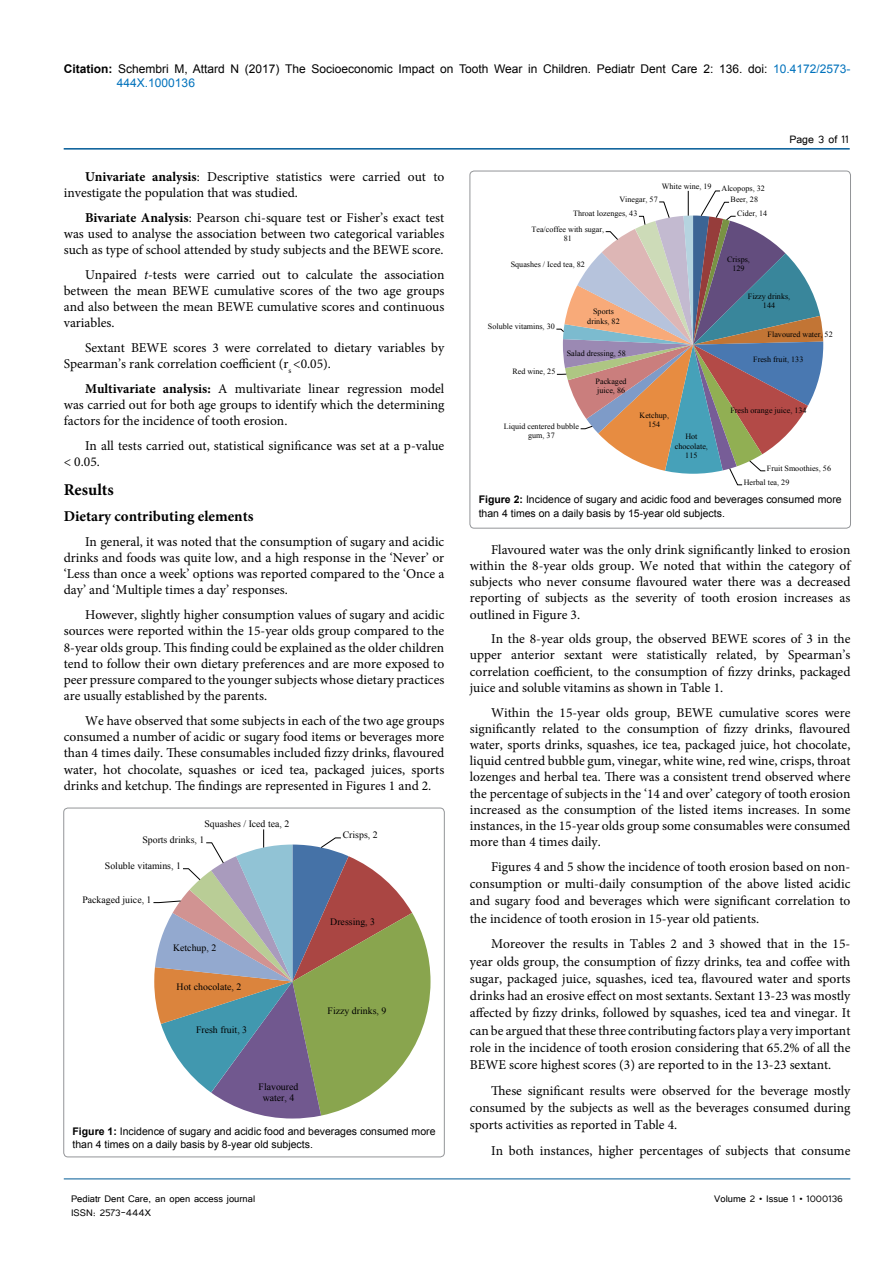
<style>
.page{position:relative;width:893px;height:1263px;background:#fff}
.page>*{position:absolute;margin:0;border:0;box-sizing:border-box;transform-origin:0 0}
.t1{font:700 16.5px "Minion Pro";color:#000}
.t2{font:700 15px "Minion Pro";color:#000}
.t3{font:13.5px/16.2px "Minion Pro";color:#000;text-align:justify}
.t4{font:13.5px "Tunga";color:#000}
.t5{font:12px/14.4px "Arial";color:#000}
.t6{font:12px "Tunga";color:#000}
.t7{font:10.5px/13.5px "Arial";color:#000}
.t8{font:9.75px/11.2px "Times New Roman";color:#000;text-align:center}
.t9{font:7.95px/9.3px "Times New Roman";color:#000;text-align:center}
.s1{font-weight:700}
.s2{color:#0072bc}
.s3{font-style:italic}
</style>
<div class="page">
<hr style="left:64px;top:148px;width:786px;height:2px;background:#005a96">
<hr style="left:64px;top:1179px;width:786px;height:1px;background:#005a96">
<div style="left:64px;top:808px;width:380px;height:349px;border:1px solid #939598;border-radius:4px"></div>
<svg style="left:153px;top:829px;width:277px;height:289px"></svg>
<div style="left:470px;top:171px;width:380px;height:357px;border:1px solid #939598;border-radius:4px"></div>
<svg style="left:766px;top:237px;width:57px;height:215px"></svg>
<svg style="left:556px;top:190px;width:210px;height:295px"></svg>
<p class="t5" style="left:117px;top:61px;width:735px;text-indent:-53px"><span class="s1">Citation:</span> Schembri M, Attard N (2017) The Socioeconomic Impact on Tooth Wear in Children. Pediatr Dent Care 2: 136. doi: <span class="s2">10.4172/2573-<br>444X.1000136</span></p>
<p class="t3" style="left:64px;top:168px;width:382px;text-indent:21px"><span class="s1">Univariate analysis</span>: Descriptive statistics were carried out to investigate the population that was studied.</p>
<p class="t3" style="left:64px;top:209px;width:382px;text-indent:21px"><span class="s1">Bivariate Analysis</span>: Pearson chi-square test or Fisher’s exact test was used to analyse the association between two categorical variables such as type of school attended by study subjects and the BEWE score.</p>
<p class="t3" style="left:64px;top:266px;width:382px;text-indent:21px">Unpaired <span class="s3">t</span>-tests were carried out to calculate the association between the mean BEWE cumulative scores of the two age groups and also between the mean BEWE cumulative scores and continuous variables.</p>
<p class="t3" style="left:64px;top:340px;width:382px;text-indent:21px">Sextant BEWE scores 3 were correlated to dietary variables by<br>Spearman’s rank correlation coefficient (r<sub>s</sub> &lt;0.05).</p>
<p class="t3" style="left:64px;top:381px;width:382px;text-indent:21px"><span class="s1">Multivariate analysis:</span> A multivariate linear regression model was carried out for both age groups to identify which the determining factors for the incidence of tooth erosion.</p>
<p class="t3" style="left:64px;top:438px;width:382px;text-indent:21px">In all tests carried out, statistical significance was set at a p-value &lt; 0.05.</p>
<p class="t1" style="left:64px;top:478px;width:52px">Results</p>
<p class="t2" style="left:64px;top:506px;width:191px">Dietary contributing elements</p>
<p class="t3" style="left:64px;top:533px;width:382px;text-indent:21px">In general, it was noted that the consumption of sugary and acidic drinks and foods was quite low, and a high response in the ‘Never’ or ‘Less than once a week’ options was reported compared to the ‘Once a day’ and ‘Multiple times a day’ responses.</p>
<p class="t3" style="left:64px;top:607px;width:382px;text-indent:21px">However, slightly higher consumption values of sugary and acidic sources were reported within the 15-year olds group compared to the 8-year olds group. This finding could be explained as the older children tend to follow their own dietary preferences and are more exposed to peer pressure compared to the younger subjects whose dietary practices are usually established by the parents.</p>
<p class="t3" style="left:64px;top:712px;width:382px;text-indent:21px">We have observed that some subjects in each of the two age groups consumed a number of acidic or sugary food items or beverages more than 4 times daily. These consumables included fizzy drinks, flavoured water, hot chocolate, squashes or iced tea, packaged juices, sports drinks and ketchup. The findings are represented in Figures 1 and 2<span class="s3">.</span></p>
<p class="t8" style="left:204px;top:818px;width:86px">Squashes / Iced tea, 2</p>
<p class="t8" style="left:142px;top:834px;width:63px">Sports drinks, 1</p>
<p class="t8" style="left:105px;top:860px;width:78px">Soluble vitamins, 1</p>
<p class="t8" style="left:82px;top:893px;width:71px">Packaged juice, 1</p>
<p class="t8" style="left:173px;top:942px;width:45px">Ketchup, 2</p>
<p class="t8" style="left:177px;top:981px;width:66px">Hot chocolate, 2</p>
<p class="t8" style="left:196px;top:1024px;width:53px">Fresh fruit, 3</p>
<p class="t8" style="left:259px;top:1081px;width:41px">Flavoured water, 4</p>
<p class="t8" style="left:343px;top:829px;width:36px">Crisps, 2</p>
<p class="t8" style="left:330px;top:916px;width:46px">Dressing, 3</p>
<p class="t8" style="left:328px;top:1004px;width:60px">Fizzy drinks, 9</p>
<p class="t7" style="left:72px;top:1124px;width:365px"><span class="s1">Figure 1:</span> Incidence of sugary and acidic food and beverages consumed more than 4 times on a daily basis by 8-year old subjects.</p>
<p class="t4" style="left:789px;top:131px;width:61px">Page 3 of 11</p>
<p class="t9" style="left:662px;top:182px;width:51px">White wine, 19</p>
<p class="t9" style="left:619px;top:194px;width:40px">Vinegar, 57</p>
<p class="t9" style="left:573px;top:209px;width:66px">Throat lozenges, 43</p>
<p class="t9" style="left:531px;top:224px;width:74px">Tea/coffee with sugar,<br>81</p>
<p class="t9" style="left:511px;top:259px;width:76px">Squashes / Iced tea, 82</p>
<p class="t9" style="left:488px;top:322px;width:68px">Soluble vitamins, 30</p>
<p class="t9" style="left:512px;top:367px;width:45px">Red wine, 25</p>
<p class="t9" style="left:587px;top:307px;width:34px">Sports drinks, 82</p>
<p class="t9" style="left:567px;top:349px;width:61px">Salad dressing, 58</p>
<p class="t9" style="left:596px;top:377px;width:33px;text-align:left">Packaged juice, 86</p>
<p class="t9" style="left:639px;top:410px;width:31px">Ketchup,</p>
<p class="t9" style="left:504px;top:421px;width:77px">Liquid centered bubble</p>
<p class="t9" style="left:648px;top:420px;width:14px">154</p>
<p class="t9" style="left:528px;top:431px;width:28px">gum, 37</p>
<p class="t9" style="left:675px;top:432px;width:35px">Hot chocolate,<br>115</p>
<p class="t9" style="left:722px;top:183px;width:45px;line-height:11.2px">Alcopops, 32<br>Beer, 28</p>
<p class="t9" style="left:737px;top:209px;width:32px">Cider, 14</p>
<p class="t9" style="left:727px;top:254px;width:24px">Crisps,<br>129</p>
<p class="t9" style="left:748px;top:291px;width:44px">Fizzy drinks,<br>144</p>
<p class="t9" style="left:768px;top:329px;width:67px">Flavoured water, 52</p>
<p class="t9" style="left:753px;top:354px;width:52px">Fresh fruit, 133</p>
<p class="t9" style="left:730px;top:405px;width:78px">Fresh orange juice, 134</p>
<p class="t9" style="left:744px;top:461px;width:89px;line-height:14px;text-align:left;text-indent:23px">Fruit Smoothies, 56<br>Herbal tea, 29</p>
<p class="t7" style="left:479px;top:493px;width:365px"><span class="s1">Figure 2:</span> Incidence of sugary and acidic food and beverages consumed more than 4 times on a daily basis by 15-year old subjects.</p>
<p class="t3" style="left:470px;top:541px;width:382px;text-indent:21px">Flavoured water was the only drink significantly linked to erosion within the 8-year olds group. We noted that within the category of subjects who never consume flavoured water there was a decreased reporting of subjects as the severity of tooth erosion increases as outlined in Figure 3.</p>
<p class="t3" style="left:470px;top:631px;width:382px;text-indent:21px">In the 8-year olds group, the observed BEWE scores of 3 in the upper anterior sextant were statistically related, by Spearman’s correlation coefficient, to the consumption of fizzy drinks, packaged juice and soluble vitamins as shown in Table 1.</p>
<p class="t3" style="left:470px;top:704px;width:382px;text-indent:21px">Within the 15-year olds group, BEWE cumulative scores were significantly related to the consumption of fizzy drinks, flavoured water, sports drinks, squashes, ice tea, packaged juice, hot chocolate, liquid centred bubble gum, vinegar, white wine, red wine, crisps, throat lozenges and herbal tea. There was a consistent trend observed where the percentage of subjects in the ‘14 and over’ category of tooth erosion increased as the consumption of the listed items increases. In some instances, in the 15-year olds group some consumables were consumed more than 4 times daily.</p>
<p class="t3" style="left:470px;top:858px;width:382px;line-height:17.2px;text-indent:21px">Figures 4 and 5 show the incidence of tooth erosion based on non&shy;consumption or multi-daily consumption of the above listed acidic and sugary food and beverages which were significant correlation to the incidence of tooth erosion in 15-year old patients.</p>
<p class="t3" style="left:470px;top:935px;width:382px;line-height:17.2px;text-indent:21px">Moreover the results in Tables 2 and 3 showed that in the 15- year olds group, the consumption of fizzy drinks, tea and coffee with sugar, packaged juice, squashes, iced tea, flavoured water and sports drinks had an erosive effect on most sextants. Sextant 13-23 was mostly affected by fizzy drinks, followed by squashes, iced tea and vinegar. It can be argued that these three contributing factors play a very important role in the incidence of tooth erosion considering that 65.2% of all the BEWE score highest scores (3) are reported to in the 13-23 sextant.</p>
<p class="t3" style="left:470px;top:1082px;width:382px;line-height:17.2px;text-indent:21px">These significant results were observed for the beverage mostly consumed by the subjects as well as the beverages consumed during sports activities as reported in Table 4.</p>
<p class="t3" style="left:491px;top:1143px;width:361px">In both instances, higher percentages of subjects that consume</p>
<p class="t6" style="left:71px;top:1190px;width:186px">Pediatr Dent Care, an open access journal</p>
<p class="t6" style="left:714px;top:1190px;width:130px">Volume 2 • Issue 1 • 1000136</p>
<p class="t6" style="left:71px;top:1205px;width:81px">ISSN: 2573-444X</p>
</div>
